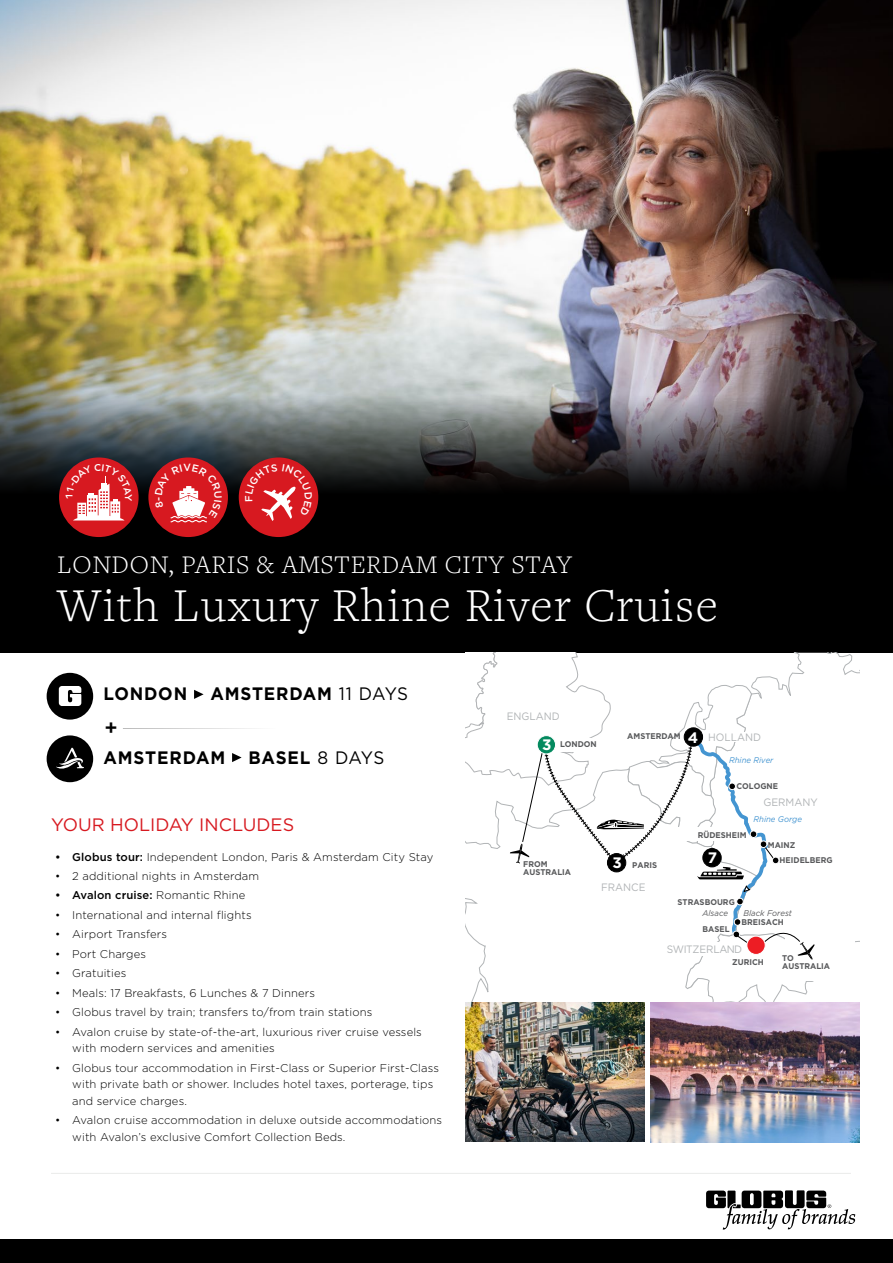
<style>
.page{position:relative;width:893px;height:1263px;background:#fff}
.page>*{position:absolute;margin:0;border:0;box-sizing:border-box;transform-origin:0 0}
.t1{font:300 48.9px "Freight Text Pro";letter-spacing:.03em;color:#fff}
.t2{font:300 26.4px "Freight Text Pro";letter-spacing:.03em;color:#fff}
.t3{font:500 21px "Gotham";color:#000}
.t4{font:700 18px "Gotham";letter-spacing:.05em;color:#000;scale:.95 1}
.t5{font:18px "Gotham";color:#d71920}
.t6{font:700 15.15px "Gotham";color:#fff}
.t7{font:300 11.25px/16.5px "Gotham";letter-spacing:.01em;color:#000}
.t8{font:500 11.25px "Gotham";letter-spacing:.01em;color:#000}
.t9{font:10.65px "Gotham";color:#b1b4b6;scale:.95 1}
.t10{font:10.65px "Gotham";letter-spacing:-.04em;color:#b1b4b6;scale:.95 1}
.t11{font:700 8.25px/8.6px "Gotham";color:#58595b;scale:.95 1}
.t12{font:italic 8.25px "Gotham";color:#4495d1;scale:.95 1}
.t13{font:italic 8.25px "Gotham";color:#58595b;scale:.95 1}
.s1{font-weight:400}
.s2{font-weight:500}
.s3{font-weight:300}
</style>
<div class="page">
<div style="left:47px;top:673px;width:46px;height:47px;background:#000;border-radius:50%"></div>
<div style="left:47px;top:735px;width:46px;height:47px;background:#000;border-radius:50%"></div>
<img style="left:0;top:0;width:893px;height:395px">
<div style="left:0;top:495px;width:893px;height:158px;background:#000"></div>
<div style="left:0;top:1239px;width:893px;height:24px;background:#000"></div>
<hr style="left:51px;top:1173px;width:800px;height:1px;background:#e5e6e5">
<svg style="left:823px;top:1142px;width:34px;height:1px"></svg>
<svg style="left:706px;top:1190px;width:149px;height:39px"></svg>
<svg style="left:0;top:395px;width:893px;height:100px;background:#474849"></svg>
<svg style="left:194px;top:690px;width:10px;height:9px"></svg>
<svg style="left:232px;top:753px;width:10px;height:9px"></svg>
<svg style="left:59px;top:686px;width:22px;height:20px"></svg>
<svg style="left:56px;top:748px;width:28px;height:21px"></svg>
<hr style="left:123px;top:728px;width:153px;height:1px;background:#767676">
<svg style="left:465px;top:653px;width:394px;height:355px"></svg>
<div style="left:747px;top:936px;width:18px;height:18px;background:#ed1d24;border-radius:50%"></div>
<div style="left:746px;top:936px;width:19px;height:19px;border:1px solid #fff;border-radius:50%"></div>
<div style="left:559px;top:738px;width:69px;height:13px;background:#fff"></div>
<div style="left:666px;top:827px;width:69px;height:14px;background:#fff"></div>
<img style="left:465px;top:1002px;width:179px;height:139px">
<img style="left:651px;top:1002px;width:208px;height:140px">
<div style="left:239px;top:457px;width:79px;height:80px;background:#d71920;border-radius:50%"></div>
<div style="left:148px;top:457px;width:80px;height:80px;background:#d71920;border-radius:50%"></div>
<div style="left:59px;top:457px;width:80px;height:80px;background:#d71920;border-radius:50%"></div>
<svg style="left:245px;top:464px;width:67px;height:57px"></svg>
<svg style="left:155px;top:464px;width:67px;height:58px"></svg>
<svg style="left:66px;top:464px;width:66px;height:56px"></svg>
<h2 class="t2" style="left:57px;top:548px;width:516px">LONDON, PARIS &amp; AMSTERDAM CITY STAY</h2>
<h1 class="t1" style="left:57px;top:573px;width:662px">With Luxury Rhine River Cruise</h1>
<h3 class="t4" style="left:104px;top:682px;width:90px">LONDON</h3>
<h3 class="t4" style="left:210px;top:682px;width:210px">AMSTERDAM <span class="s1">11 DAYS</span></h3>
<h3 class="t3" style="left:105px;top:714px;width:15px">+</h3>
<h3 class="t4" style="left:104px;top:745px;width:130px">AMSTERDAM</h3>
<h3 class="t4" style="left:248px;top:745px;width:145px">BASEL <span class="s1">8 DAYS</span></h3>
<h3 class="t5" style="left:51px;top:813px;width:245px">YOUR HOLIDAY INCLUDES</h3>
<p class="t7" style="left:55px;top:848px;width:380px"><span class="s2">• Globus tour:</span> Independent London, Paris &amp; Amsterdam City Stay</p>
<p class="t7" style="left:55px;top:867px;width:205px">• 2 additional nights in Amsterdam</p>
<p class="t8" style="left:55px;top:888px;width:192px">• Avalon cruise: <span class="s3">Romantic Rhine</span></p>
<p class="t7" style="left:55px;top:906px;width:198px">• International and internal flights</p>
<p class="t7" style="left:55px;top:926px;width:113px">• Airport Transfers</p>
<p class="t7" style="left:55px;top:945px;width:92px">• Port Charges</p>
<p class="t7" style="left:55px;top:965px;width:73px">• Gratuities</p>
<p class="t7" style="left:55px;top:984px;width:261px">• Meals: 17 Breakfasts, 6 Lunches &amp; 7 Dinners</p>
<p class="t7" style="left:55px;top:1004px;width:318px">• Globus travel by train; transfers to/from train stations</p>
<p class="t7" style="left:72px;top:1023px;width:351px;text-indent:-17px">• Avalon cruise by state-of-the-art, luxurious river cruise vessels with modern services and amenities</p>
<p class="t7" style="left:72px;top:1059px;width:368px;text-indent:-17px">• Globus tour accommodation in First-Class or Superior First-Class with private bath or shower. Includes hotel taxes, porterage, tips and service charges.</p>
<p class="t7" style="left:72px;top:1112px;width:371px;text-indent:-17px">• Avalon cruise accommodation in deluxe outside accommodations with Avalon’s exclusive Comfort Collection Beds.</p>
<p class="t9" style="left:507px;top:709px;width:57px">ENGLAND</p>
<h3 class="t6" style="left:542px;top:734px;width:11px">3</h3>
<p class="t11" style="left:560px;top:740px;width:40px">LONDON</p>
<p class="t11" style="left:627px;top:732px;width:58px">AMSTERDAM</p>
<p class="t11" style="left:523px;top:860px;width:52px">FROM<br>AUSTRALIA</p>
<h3 class="t6" style="left:612px;top:853px;width:11px">3</h3>
<p class="t11" style="left:632px;top:861px;width:28px">PARIS</p>
<p class="t9" style="left:601px;top:881px;width:48px">FRANCE</p>
<h3 class="t6" style="left:688px;top:727px;width:12px">4</h3>
<p class="t9" style="left:708px;top:730px;width:57px">HOLLAND</p>
<p class="t12" style="left:729px;top:754px;width:48px">Rhine River</p>
<p class="t11" style="left:736px;top:782px;width:45px">COLOGNE</p>
<p class="t9" style="left:763px;top:795px;width:59px">GERMANY</p>
<p class="t12" style="left:753px;top:814px;width:53px">Rhine Gorge</p>
<p class="t11" style="left:698px;top:831px;width:53px">RÜDESHEIM</p>
<h3 class="t6" style="left:708px;top:848px;width:11px">7</h3>
<p class="t11" style="left:768px;top:840px;width:30px">MAINZ</p>
<p class="t11" style="left:780px;top:856px;width:57px">HEIDELBERG</p>
<p class="t11" style="left:678px;top:897px;width:62px">STRASBOURG</p>
<p class="t13" style="left:703px;top:907px;width:28px">Alsace</p>
<p class="t13" style="left:744px;top:908px;width:53px">Black Forest</p>
<p class="t11" style="left:741px;top:917px;width:46px">BREISACH</p>
<p class="t11" style="left:732px;top:957px;width:35px">ZURICH</p>
<p class="t11" style="left:703px;top:925px;width:30px">BASEL</p>
<p class="t10" style="left:667px;top:942px;width:81px">SWITZERLAND</p>
<p class="t11" style="left:782px;top:953px;width:52px">TO<br>AUSTRALIA</p>
</div>
